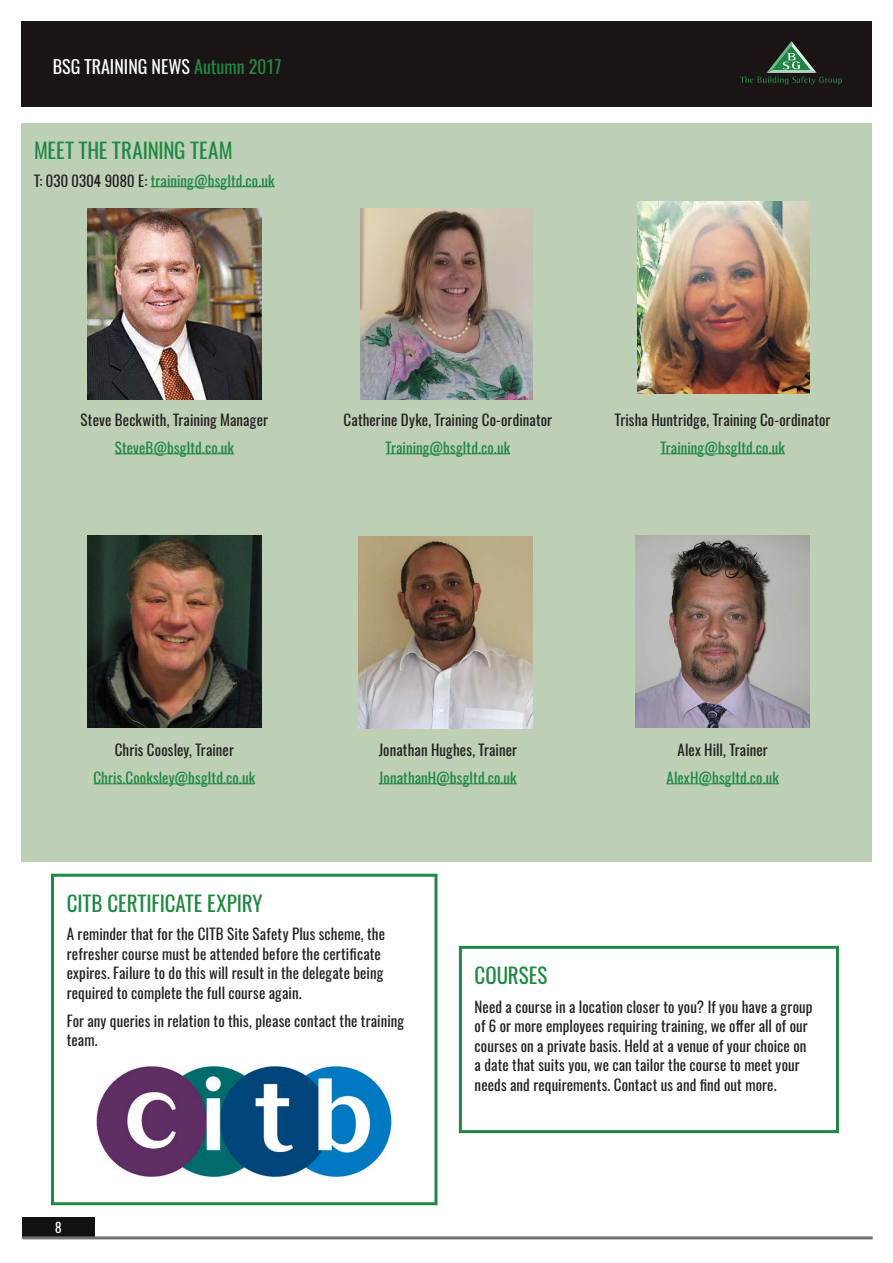
<style>
.page{position:relative;width:893px;height:1263px;background:#fff}
.page>*{position:absolute;margin:0;border:0;box-sizing:border-box;transform-origin:0 0}
.Heading_2_Green_Oswa{font:21px "Oswald";color:#1f8842}
.t1{font:18px "Oswald";color:#fff}
.Text_black_10{font:15px/19.5px "Oswald";letter-spacing:.01em;color:#231f20}
.Text_black_10-2{font:15px "Oswald";letter-spacing:.01em;color:#1f8842}
.t2{font:13.5px "Oswald";color:#fff}
.s1{color:#1f8842}
.s2{color:#231f20}
</style>
<div class="page">
<div style="left:21px;top:21px;width:851px;height:85px;background:#1a1415"></div>
<svg style="left:740px;top:41px;width:102px;height:44px"></svg>
<div style="left:22px;top:1217px;width:72px;height:21px;background:#111"></div>
<hr style="left:22px;top:1236px;width:851px;height:3px;background:#717074">
<div style="left:51px;top:874px;width:386px;height:331px;border:3px solid #1f8842"></div>
<img style="left:97px;top:1065px;width:295px;height:111px">
<div style="left:459px;top:946px;width:380px;height:187px;border:3px solid #1f8842"></div>
<div style="left:21px;top:123px;width:851px;height:738px;background:#bdd0b6"></div>
<hr style="left:151px;top:186px;width:124px;height:1px;background:#1f8842">
<img style="left:88px;top:208px;width:173px;height:192px">
<img style="left:88px;top:536px;width:173px;height:191px">
<img style="left:359px;top:537px;width:173px;height:191px">
<img style="left:636px;top:536px;width:173px;height:191px">
<img style="left:637px;top:202px;width:172px;height:191px">
<hr style="left:115px;top:454px;width:119px;height:1px;background:#1f8842">
<hr style="left:94px;top:783px;width:161px;height:1px;background:#1f8842">
<hr style="left:386px;top:454px;width:124px;height:1px;background:#1f8842">
<hr style="left:379px;top:783px;width:138px;height:1px;background:#1f8842">
<hr style="left:660px;top:454px;width:125px;height:1px;background:#1f8842">
<hr style="left:666px;top:783px;width:113px;height:1px;background:#1f8842">
<img style="left:361px;top:208px;width:171px;height:192px">
<p class="t1" style="left:53px;top:54px;width:230px">BSG TRAINING NEWS <span class="s1">Autumn 2017</span></p>
<p class="Heading_2_Green_Oswa" style="left:34px;top:136px;width:200px">MEET THE TRAINING TEAM</p>
<p class="Text_black_10-2" style="left:34px;top:170px;width:242px"><span class="s2">T: 030 0304 9080 E:</span> training@bsgltd.co.uk</p>
<p class="Text_black_10" style="left:81px;top:410px;width:189px">Steve Beckwith, Training Manager</p>
<p class="Text_black_10-2" style="left:115px;top:437px;width:121px">SteveB@bsgltd.co.uk</p>
<p class="Text_black_10" style="left:344px;top:410px;width:210px">Catherine Dyke, Training Co-ordinator</p>
<p class="Text_black_10-2" style="left:386px;top:437px;width:126px">Training@bsgltd.co.uk</p>
<p class="Text_black_10" style="left:615px;top:410px;width:217px">Trisha Huntridge, Training Co-ordinator</p>
<p class="Text_black_10-2" style="left:660px;top:437px;width:126px">Training@bsgltd.co.uk</p>
<p class="Text_black_10" style="left:115px;top:740px;width:121px">Chris Coosley, Trainer</p>
<p class="Text_black_10-2" style="left:94px;top:767px;width:163px">Chris.Cooksley@bsgltd.co.uk</p>
<p class="Text_black_10" style="left:379px;top:740px;width:140px">Jonathan Hughes, Trainer</p>
<p class="Text_black_10-2" style="left:379px;top:767px;width:139px">JonathanH@bsgltd.co.uk</p>
<p class="Text_black_10" style="left:677px;top:740px;width:92px">Alex Hill, Trainer</p>
<p class="Text_black_10-2" style="left:666px;top:767px;width:114px">AlexH@bsgltd.co.uk</p>
<p class="Heading_2_Green_Oswa" style="left:67px;top:889px;width:197px">CITB CERTIFICATE EXPIRY</p>
<p class="Text_black_10" style="left:67px;top:924px;width:320px">A reminder that for the CITB Site Safety Plus scheme, the refresher course must be attended before the certificate expires. Failure to do this will result in the delegate being required to complete the full course again.</p>
<p class="Text_black_10" style="left:67px;top:1011px;width:339px">For any queries in relation to this, please contact the training team.</p>
<p class="t2" style="left:55px;top:1218px;width:8px">8</p>
<p class="Heading_2_Green_Oswa" style="left:475px;top:961px;width:74px">COURSES</p>
<p class="Text_black_10" style="left:475px;top:997px;width:339px">Need a course in a location closer to you? If you have a group of 6 or more employees requiring training, we offer all of our courses on a private basis. Held at a venue of your choice on a date that suits you, we can tailor the course to meet your needs and requirements. Contact us and find out more.</p>
</div>
